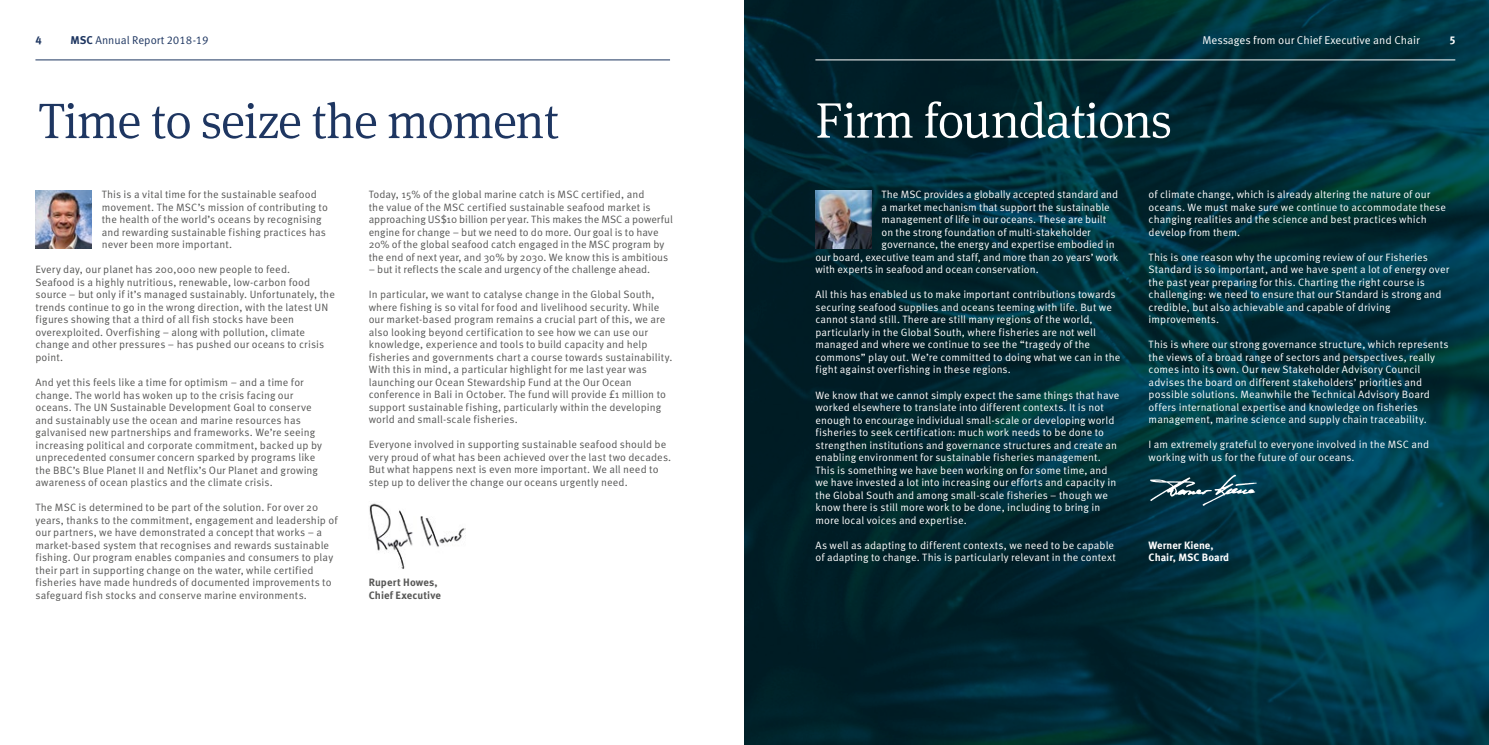
<style>
.page{position:relative;width:1489px;height:745px;background:#fff}
.page>*{position:absolute;margin:0;border:0;box-sizing:border-box;transform-origin:0 0}
.t1{font:300 50px "Meta Serif Pro";letter-spacing:-.02em;color:#1e3661}
.t2{font:300 50px "Meta Serif Pro";letter-spacing:-.02em;color:#fff}
.t3{font:11.25px "Meta Pro";color:#fff}
.t4{font:11.25px "Meta Pro";color:#1e3661}
.t5{font:700 11.25px "Meta Pro";color:#1e3661}
.t6{font:700 11.25px "Meta Pro";color:#fff}
.t7{font:10.62px/12.5px "Meta Pro";letter-spacing:.01em;color:#575756}
.t8{font:10.62px/12.5px "Meta Pro";letter-spacing:.01em;color:#fff}
.t9{font:700 10.62px/12.5px "Meta Pro";color:#fff}
.t10{font:700 10.62px/12.5px "Meta Pro";letter-spacing:.01em;color:#575756}
.s1{font-weight:700}
</style>
<div class="page">
<svg style="left:744px;top:0;width:744px;height:744px;background:#002d38"></svg>
<img style="left:815px;top:190px;width:56px;height:58px">
<svg style="left:1149px;top:474px;width:107px;height:31px;background:#2b5664"></svg>
<img style="left:369px;top:503px;width:97px;height:66px">
<img style="left:35px;top:190px;width:56px;height:58px">
<hr style="left:35px;top:60px;width:635px;height:1px;background:#1e3661">
<hr style="left:815px;top:60px;width:640px;height:1px;background:#fff">
<p class="t5" style="left:35px;top:33px;width:8px">4</p>
<p class="t4" style="left:71px;top:33px;width:139px"><span class="s1">MSC</span> Annual Report 2018-19</p>
<p class="t3" style="left:1202px;top:33px;width:219px">Messages from our Chief Executive and Chair</p>
<p class="t6" style="left:1449px;top:33px;width:7px">5</p>
<h1 class="t1" style="left:38px;top:85px;width:522px">Time to seize the moment</h1>
<p class="t7" style="left:102px;top:188px;width:228px">This is a vital time for the sustainable seafood movement. The MSC’s mission of contributing to the health of the world’s oceans by recognising and rewarding sustainable fishing practices has never been more important.</p>
<p class="t7" style="left:35px;top:263px;width:301px">Every day, our planet has 200,000 new people to feed.<br>Seafood is a highly nutritious, renewable, low-carbon food source – but only if it’s managed sustainably. Unfortunately, the trends continue to go in the wrong direction, with the latest UN figures showing that a third of all fish stocks have been overexploited. Overfishing – along with pollution, climate change and other pressures – has pushed our oceans to crisis point.</p>
<p class="t7" style="left:35px;top:376px;width:288px">And yet this feels like a time for optimism – and a time for change. The world has woken up to the crisis facing our oceans. The UN Sustainable Development Goal to conserve and sustainably use the ocean and marine resources has galvanised new partnerships and frameworks. We’re seeing increasing political and corporate commitment, backed up by unprecedented consumer concern sparked by programs like the BBC’s Blue Planet II and Netflix’s Our Planet and growing awareness of ocean plastics and the climate crisis.</p>
<p class="t7" style="left:35px;top:501px;width:303px">The MSC is determined to be part of the solution. For over 20 years, thanks to the commitment, engagement and leadership of our partners, we have demonstrated a concept that works – a market-based system that recognises and rewards sustainable fishing. Our program enables companies and consumers to play their part in supporting change on the water, while certified fisheries have made hundreds of documented improvements to safeguard fish stocks and conserve marine environments.</p>
<p class="t7" style="left:369px;top:188px;width:306px">Today, 15% of the global marine catch is MSC certified, and<br>the value of the MSC certified sustainable seafood market is approaching US$10 billion per year. This makes the MSC a powerful engine for change – but we need to do more. Our goal is to have 20% of the global seafood catch engaged in the MSC program by the end of next year, and 30% by 2030. We know this is ambitious</p>
<p class="t7" style="left:369px;top:263px;width:283px">– but it reflects the scale and urgency of the challenge ahead.</p>
<p class="t7" style="left:369px;top:288px;width:305px">In particular, we want to catalyse change in the Global South, where fishing is so vital for food and livelihood security. While our market-based program remains a crucial part of this, we are also looking beyond certification to see how we can use our knowledge, experience and tools to build capacity and help fisheries and governments chart a course towards sustainability.<br>With this in mind, a particular highlight for me last year was launching our Ocean Stewardship Fund at the Our Ocean conference in Bali in October. The fund will provide £1 million to support sustainable fishing, particularly within the developing world and small-scale fisheries.</p>
<p class="t7" style="left:369px;top:438px;width:304px">Everyone involved in supporting sustainable seafood should be very proud of what has been achieved over the last two decades.<br>But what happens next is even more important. We all need to step up to deliver the change our oceans urgently need.</p>
<p class="t10" style="left:369px;top:576px;width:74px">Rupert Howes,<br>Chief Executive</p>
<h1 class="t2" style="left:815px;top:84px;width:358px">Firm foundations</h1>
<p class="t8" style="left:881px;top:188px;width:238px">The MSC provides a globally accepted standard and</p>
<p class="t8" style="left:881px;top:201px;width:229px">a market mechanism that support the sustainable</p>
<p class="t8" style="left:881px;top:213px;width:226px">management of life in our oceans. These are built</p>
<p class="t8" style="left:881px;top:226px;width:210px">on the strong foundation of multi-stakeholder</p>
<p class="t8" style="left:881px;top:238px;width:234px">governance, the energy and expertise embodied in</p>
<p class="t8" style="left:815px;top:251px;width:304px">our board, executive team and staff, and more than 20 years’ work</p>
<p class="t8" style="left:815px;top:263px;width:225px">with experts in seafood and ocean conservation.</p>
<p class="t8" style="left:815px;top:288px;width:306px">All this has enabled us to make important contributions towards securing seafood supplies and oceans teeming with life. But we cannot stand still. There are still many regions of the world, particularly in the Global South, where fisheries are not well managed and where we continue to see the “tragedy of the commons” play out. We’re committed to doing what we can in the fight against overfishing in these regions.</p>
<p class="t8" style="left:815px;top:388px;width:305px">We know that we cannot simply expect the same things that have worked elsewhere to translate into different contexts. It is not enough to encourage individual small-scale or developing world fisheries to seek certification: much work needs to be done to strengthen institutions and governance structures and create an enabling environment for sustainable fisheries management.<br>This is something we have been working on for some time, and we have invested a lot into increasing our efforts and capacity in the Global South and among small-scale fisheries – though we know there is still more work to be done, including to bring in more local voices and expertise.</p>
<p class="t8" style="left:815px;top:538px;width:302px">As well as adapting to different contexts, we need to be capable of adapting to change. This is particularly relevant in the context</p>
<p class="t8" style="left:1148px;top:188px;width:299px">of climate change, which is already altering the nature of our oceans. We must make sure we continue to accommodate these changing realities and the science and best practices which develop from them.</p>
<p class="t8" style="left:1148px;top:251px;width:302px">This is one reason why the upcoming review of our Fisheries Standard is so important, and we have spent a lot of energy over the past year preparing for this. Charting the right course is challenging: we need to ensure that our Standard is strong and credible, but also achievable and capable of driving improvements.</p>
<p class="t8" style="left:1148px;top:338px;width:301px">This is where our strong governance structure, which represents the views of a broad range of sectors and perspectives, really comes into its own. Our new Stakeholder Advisory Council advises the board on different stakeholders’ priorities and possible solutions. Meanwhile the Technical Advisory Board offers international expertise and knowledge on fisheries management, marine science and supply chain traceability.</p>
<p class="t8" style="left:1148px;top:438px;width:282px">I am extremely grateful to everyone involved in the MSC and working with us for the future of our oceans.</p>
<p class="t9" style="left:1148px;top:538px;width:82px">Werner Kiene,<br>Chair, MSC Board</p>
</div>
